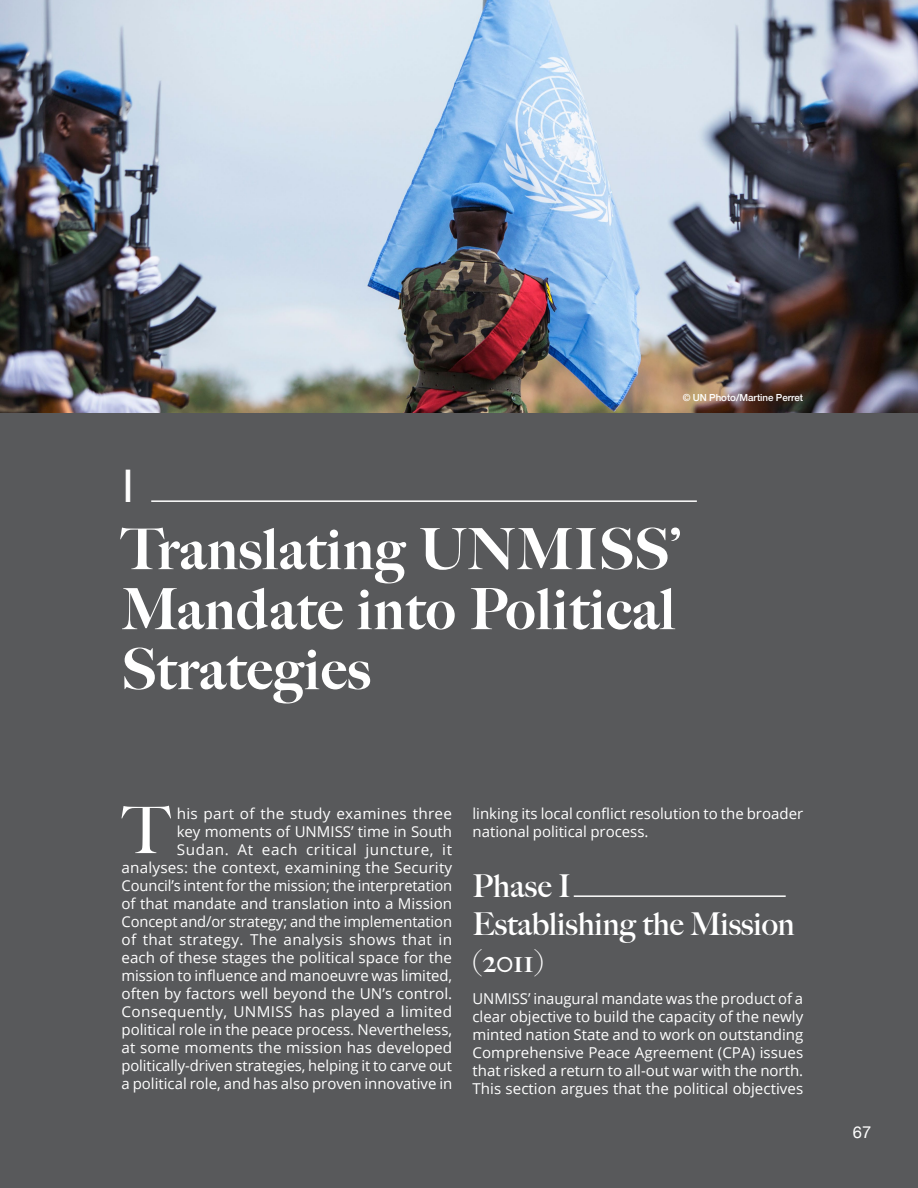
<style>
.page{position:relative;width:918px;height:1188px;background:#fff}
.page>*{position:absolute;margin:0;border:0;box-sizing:border-box;transform-origin:0 0}
.t1{font:64.95px "Big Caslon FB";color:#fff}
.t2{font:900 57px/60px "Big Caslon FB";letter-spacing:.02em;color:#fff;text-align:justify}
.t3{font:45px "Helvetica";color:#fff}
.t4{font:700 31.5px/37.5px "Big Caslon FB";color:#fff}
.t5{font:16.5px "Helvetica Neue";color:#fff}
.t6{font:15px/18px "Open Sans";letter-spacing:.005em;color:#fff;text-align:right}
.t7{font:500 9.75px "Helvetica Neue";color:#fff}
</style>
<div class="page">
<div style="left:0;top:400px;width:918px;height:788px;background:#58595b"></div>
<hr style="left:151px;top:500px;width:546px;height:2px;background:#fff">
<img style="left:0;top:0;width:918px;height:413px">
<hr style="left:574px;top:895px;width:212px;height:2px;background:#fff">
<h3 class="t3" style="left:122px;top:451px;width:14px">I</h3>
<p class="t7" style="left:683px;top:390px;width:122px">© UN Photo/Martine Perret</p>
<h2 class="t2" style="left:122px;top:520px;width:560px">Translating UNMISS’ Mandate into Political Strategies</h2>
<h1 class="t1" style="left:122px;top:792px;width:49px">T</h1>
<p class="t6" style="left:121px;top:804px;width:332px">his part of the study examines three<br>key moments of UNMISS’ time in South Sudan. At each critical juncture, it analyses: the context, examining the Security Council’s intent for the mission; the interpretation of that mandate and translation into a Mission Concept and/or strategy; and the implementation of that strategy. The analysis shows that in each of these stages the political space for the mission to influence and manoeuvre was limited, often by factors well beyond the UN’s control.<br>Consequently, UNMISS has played a limited political role in the peace process. Nevertheless, at some moments the mission has developed politically-driven strategies, helping it to carve out a political role, and has also proven innovative in</p>
<p class="t6" style="left:472px;top:804px;width:332px;text-align:left">linking its local conflict resolution to the broader national political process.</p>
<h3 class="t4" style="left:472px;top:868px;width:324px">Phase I<br>Establishing the Mission (2011)</h3>
<p class="t6" style="left:472px;top:989px;width:332px;text-align:justify">UNMISS’ inaugural mandate was the product of a clear objective to build the capacity of the newly minted nation State and to work on outstanding Comprehensive Peace Agreement (CPA) issues that risked a return to all-out war with the north.<br>This section argues that the political objectives</p>
<p class="t5" style="left:853px;top:1121px;width:20px">67</p>
</div>
